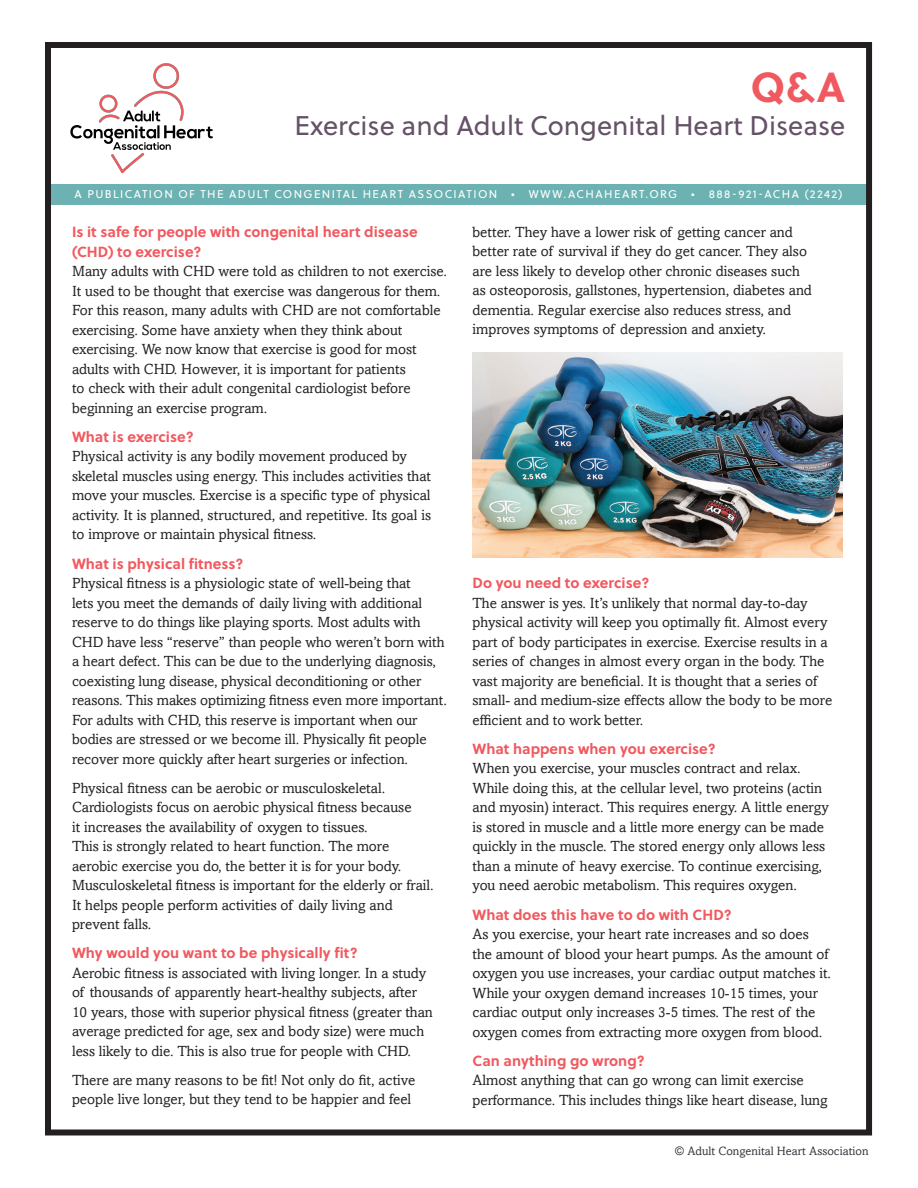
<style>
.page{position:relative;width:918px;height:1188px;background:#fff}
.page>*{position:absolute;margin:0;border:0;box-sizing:border-box;transform-origin:0 0}
.t1{font:700 42px "Soleil";color:#f0595f}
.t2{font:27px "Soleil";color:#655168}
.t3{font:14.7px/19.5px "Amasis";color:#231f20}
.t4{font:700 14.7px/19.5px "Soleil";color:#f0595f}
.t5{font:12px "Amasis";color:#38353d}
.t6{font:11.25px "Soleil";letter-spacing:.12em;color:#fff}
</style>
<div class="page">
<div style="left:50px;top:184px;width:821px;height:20px;background:#6cb2b2"></div>
<div style="left:45px;top:42px;width:827px;height:1094px;border:6px solid #231f20"></div>
<img style="left:472px;top:352px;width:370px;height:206px">
<img style="left:70px;top:63px;width:143px;height:111px">
<h1 class="t1" style="left:751px;top:55px;width:96px">Q&amp;A</h1>
<h2 class="t2" style="left:294px;top:106px;width:553px">Exercise and Adult Congenital Heart Disease</h2>
<p class="t6" style="left:75px;top:186px;width:769px">A PUBLICATION OF THE ADULT CONGENITAL HEART ASSOCIATION • WWW.ACHAHEART.ORG • 888-921-ACHA (2242)</p>
<p class="t4" style="left:72px;top:222px;width:347px">Is it safe for people with congenital heart disease (CHD) to exercise?</p>
<p class="t3" style="left:72px;top:261px;width:376px">Many adults with CHD were told as children to not exercise.<br>It used to be thought that exercise was dangerous for them.<br>For this reason, many adults with CHD are not comfortable exercising. Some have anxiety when they think about exercising. We now know that exercise is good for most adults with CHD. However, it is important for patients<br>to check with their adult congenital cardiologist before beginning an exercise program.</p>
<p class="t4" style="left:72px;top:426px;width:123px">What is exercise?</p>
<p class="t3" style="left:72px;top:447px;width:361px">Physical activity is any bodily movement produced by skeletal muscles using energy. This includes activities that move your muscles. Exercise is a specific type of physical activity. It is planned, structured, and repetitive. Its goal is to improve or maintain physical fitness.</p>
<p class="t4" style="left:72px;top:553px;width:173px">What is physical fitness?</p>
<p class="t3" style="left:72px;top:573px;width:376px">Physical fitness is a physiologic state of well-being that<br>lets you meet the demands of daily living with additional reserve to do things like playing sports. Most adults with CHD have less “reserve” than people who weren’t born with a heart defect. This can be due to the underlying diagnosis, coexisting lung disease, physical deconditioning or other reasons. This makes optimizing fitness even more important.<br>For adults with CHD, this reserve is important when our bodies are stressed or we become ill. Physically fit people recover more quickly after heart surgeries or infection.</p>
<p class="t3" style="left:72px;top:778px;width:363px">Physical fitness can be aerobic or musculoskeletal.<br>Cardiologists focus on aerobic physical fitness because<br>it increases the availability of oxygen to tissues.<br>This is strongly related to heart function. The more aerobic exercise you do, the better it is for your body.<br>Musculoskeletal fitness is important for the elderly or frail.<br>It helps people perform activities of daily living and prevent falls.</p>
<p class="t4" style="left:72px;top:942px;width:287px">Why would you want to be physically fit?</p>
<p class="t3" style="left:72px;top:963px;width:362px">Aerobic fitness is associated with living longer. In a study of thousands of apparently heart-healthy subjects, after 10 years, those with superior physical fitness (greater than average predicted for age, sex and body size) were much less likely to die. This is also true for people with CHD.</p>
<p class="t3" style="left:72px;top:1070px;width:345px">There are many reasons to be fit! Not only do fit, active people live longer, but they tend to be happier and feel</p>
<p class="t3" style="left:473px;top:222px;width:341px">better. They have a lower risk of getting cancer and better rate of survival if they do get cancer. They also are less likely to develop other chronic diseases such as osteoporosis, gallstones, hypertension, diabetes and dementia. Regular exercise also reduces stress, and improves symptoms of depression and anxiety.</p>
<p class="t4" style="left:473px;top:573px;width:178px">Do you need to exercise?</p>
<p class="t3" style="left:473px;top:593px;width:361px">The answer is yes. It’s unlikely that normal day-to-day physical activity will keep you optimally fit. Almost every part of body participates in exercise. Exercise results in a series of changes in almost every organ in the body. The vast majority are beneficial. It is thought that a series of small- and medium-size effects allow the body to be more efficient and to work better.</p>
<p class="t4" style="left:473px;top:738px;width:245px">What happens when you exercise?</p>
<p class="t3" style="left:473px;top:759px;width:358px">When you exercise, your muscles contract and relax.<br>While doing this, at the cellular level, two proteins (actin and myosin) interact. This requires energy. A little energy is stored in muscle and a little more energy can be made quickly in the muscle. The stored energy only allows less than a minute of heavy exercise. To continue exercising, you need aerobic metabolism. This requires oxygen.</p>
<p class="t4" style="left:473px;top:904px;width:261px">What does this have to do with CHD?</p>
<p class="t3" style="left:473px;top:924px;width:360px">As you exercise, your heart rate increases and so does the amount of blood your heart pumps. As the amount of oxygen you use increases, your cardiac output matches it.<br>While your oxygen demand increases 10-15 times, your cardiac output only increases 3-5 times. The rest of the oxygen comes from extracting more oxygen from blood.</p>
<p class="t4" style="left:473px;top:1050px;width:174px">Can anything go wrong?</p>
<p class="t3" style="left:473px;top:1070px;width:357px">Almost anything that can go wrong can limit exercise performance. This includes things like heart disease, lung</p>
<p class="t5" style="left:675px;top:1144px;width:195px">© Adult Congenital Heart Association</p>
</div>
